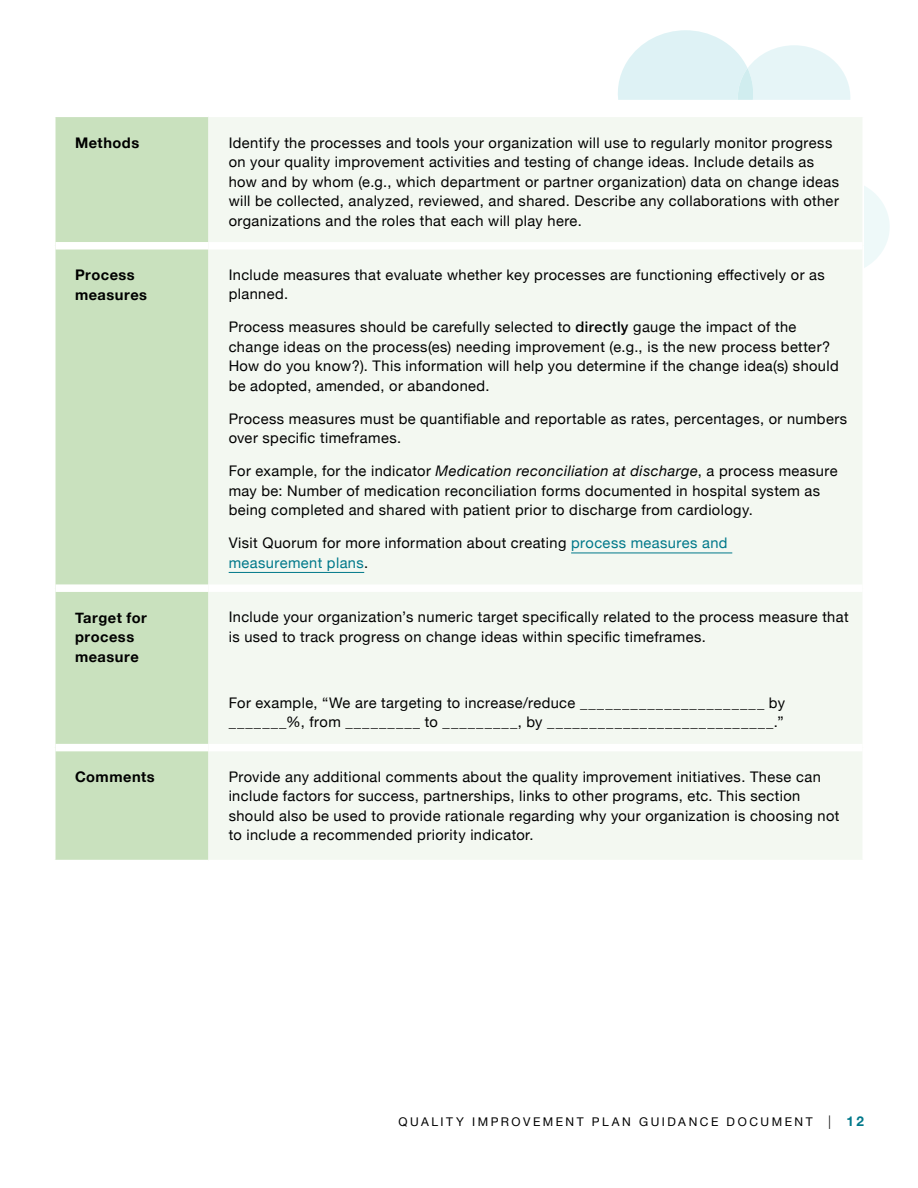
<style>
.page{position:relative;width:918px;height:1188px;background:#fff}
.page>*{position:absolute;margin:0;border:0;box-sizing:border-box;transform-origin:0 0}
.table_-_body{font:14.7px/19.5px "Helvetica Neue";letter-spacing:.03em;color:#000}
.table_-_body-2{font:700 14.7px/19.5px "Helvetica Neue";letter-spacing:.035em;color:#000}
.t1{font:12px "Helvetica Neue";letter-spacing:.21em;color:#000}
.s1{font-weight:500}
.s2{font-style:italic}
.s3{color:#00788a}
.s4{font-weight:300;font-size:13.5px}
.s5{font-weight:700;font-size:13.5px;color:#00788a}
</style>
<div class="page">
<div style="left:56px;top:372px;width:152px;height:488px;background:#c9e1be"></div>
<div style="left:208px;top:372px;width:654px;height:488px;background:#f3f8f1"></div>
<svg style="left:56px;top:30px;width:834px;height:342px"></svg>
<hr style="left:54px;top:116px;width:154px;height:1px;background:#fff">
<hr style="left:208px;top:116px;width:656px;height:1px;background:#fff">
<hr style="left:862px;top:117px;width:2px;height:129px;background:#fff">
<hr style="left:862px;top:246px;width:2px;height:342px;background:#fff">
<div style="left:56px;top:242px;width:152px;height:8px;background:#fff"></div>
<div style="left:208px;top:242px;width:655px;height:8px;background:#fff"></div>
<div style="left:56px;top:584px;width:152px;height:8px;background:#fff"></div>
<div style="left:208px;top:584px;width:655px;height:8px;background:#fff"></div>
<div style="left:56px;top:744px;width:152px;height:7px;background:#fff"></div>
<div style="left:208px;top:744px;width:655px;height:7px;background:#fff"></div>
<hr style="left:571px;top:553px;width:161px;height:1px;background:#00788a">
<hr style="left:229px;top:572px;width:135px;height:1px;background:#00788a">
<p class="table_-_body-2" style="left:75px;top:133px;width:66px">Methods</p>
<p class="table_-_body" style="left:229px;top:133px;width:612px">Identify the processes and tools your organization will use to regularly monitor progress on your quality improvement activities and testing of change ideas. Include details as how and by whom (e.g., which department or partner organization) data on change ideas will be collected, analyzed, reviewed, and shared. Describe any collaborations with other organizations and the roles that each will play here.</p>
<p class="table_-_body-2" style="left:75px;top:266px;width:74px">Process measures</p>
<p class="table_-_body" style="left:229px;top:266px;width:598px">Include measures that evaluate whether key processes are functioning effectively or as planned.</p>
<p class="table_-_body" style="left:229px;top:318px;width:612px">Process measures should be carefully selected to <span class="s1">directly</span> gauge the impact of the change ideas on the process(es) needing improvement (e.g., is the new process better?<br>How do you know?). This information will help you determine if the change idea(s) should be adopted, amended, or abandoned.</p>
<p class="table_-_body" style="left:229px;top:410px;width:620px">Process measures must be quantifiable and reportable as rates, percentages, or numbers over specific timeframes.</p>
<p class="table_-_body" style="left:229px;top:462px;width:610px">For example, for the indicator <span class="s2">Medication reconciliation at discharge</span>, a process measure may be: Number of medication reconciliation forms documented in hospital system as being completed and shared with patient prior to discharge from cardiology.</p>
<p class="table_-_body" style="left:229px;top:534px;width:500px">Visit Quorum for more information about creating <span class="s3">process measures and measurement plans</span>.</p>
<p class="table_-_body-2" style="left:75px;top:608px;width:73px">Target for process measure</p>
<p class="table_-_body" style="left:229px;top:608px;width:621px">Include your organization’s numeric target specifically related to the process measure that is used to track progress on change ideas within specific timeframes.</p>
<p class="table_-_body" style="left:229px;top:694px;width:558px">For example, “We are targeting to increase/reduce ______________________ by _______%, from _________ to _________, by ___________________________.”</p>
<p class="table_-_body-2" style="left:75px;top:768px;width:81px">Comments</p>
<p class="table_-_body" style="left:229px;top:768px;width:612px">Provide any additional comments about the quality improvement initiatives. These can include factors for success, partnerships, links to other programs, etc. This section should also be used to provide rationale regarding why your organization is choosing not to include a recommended priority indicator.</p>
<p class="t1" style="left:398px;top:1113px;width:467px">QUALITY IMPROVEMENT PLAN GUIDANCE DOCUMENT <span class="s4">|</span> <span class="s5">12</span></p>
</div>
